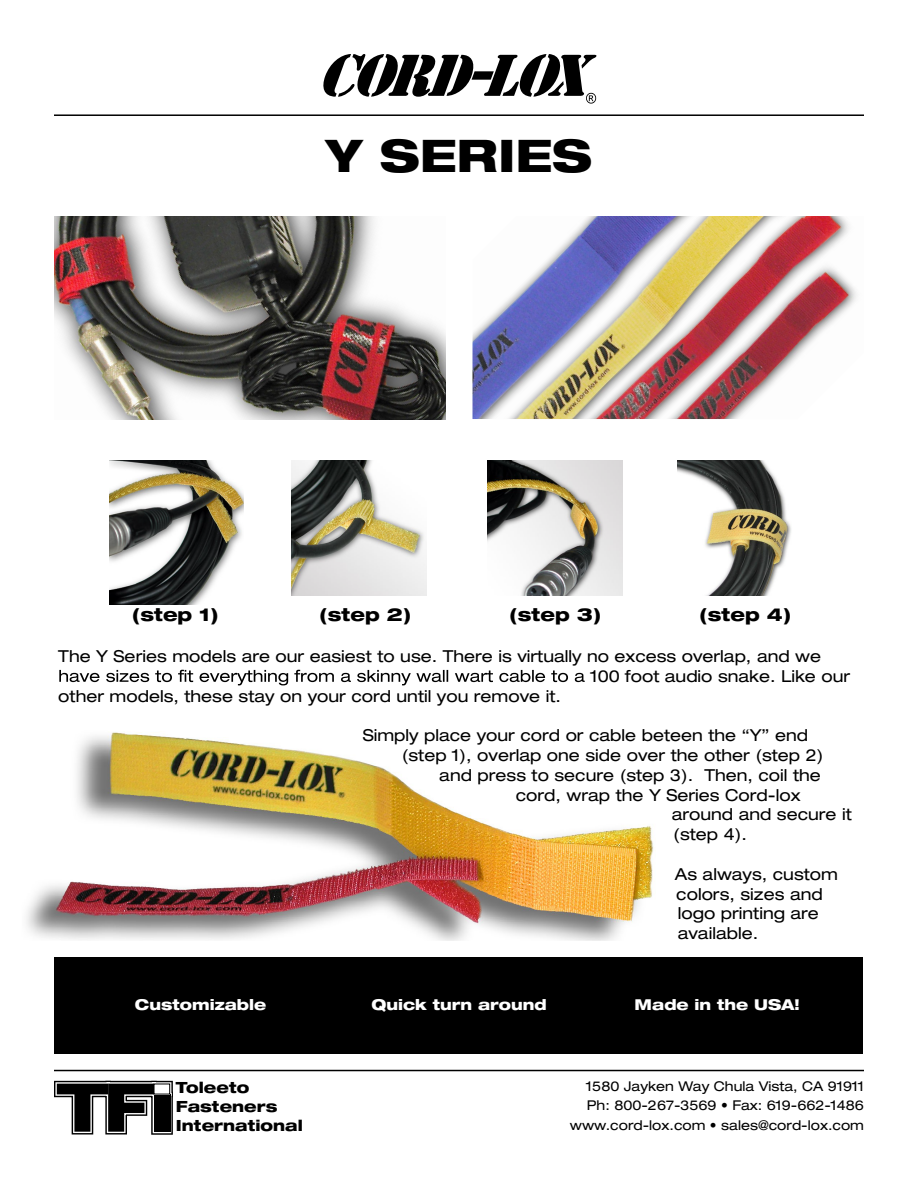
<style>
.page{position:relative;width:918px;height:1188px;background:#fff}
.page>*{position:absolute;margin:0;border:0;box-sizing:border-box;transform-origin:0 0}
.t1{font:800 expanded 45px "Helvetica Neue";color:#000}
.t2{font:800 expanded 18px "Helvetica Neue";color:#000}
.t3{font:expanded 16.5px/19.8px "Helvetica Neue";color:#000}
.t4{font:800 expanded 15.45px/18.6px "Helvetica Neue";color:#000}
.t5{font:800 expanded 15px "Helvetica Neue";color:#fff}
.t6{font:expanded 13.5px/19.5px "Helvetica Neue";color:#000;text-align:right}
</style>
<div class="page">
<img style="left:54px;top:216px;width:392px;height:203px">
<img style="left:472px;top:216px;width:385px;height:203px">
<svg style="left:323px;top:54px;width:274px;height:50px"></svg>
<svg style="left:54px;top:1081px;width:119px;height:54px"></svg>
<div style="left:154px;top:1094px;width:16px;height:38px;background:#000"></div>
<div style="left:154px;top:1084px;width:16px;height:10px;background:#fff"></div>
<hr style="left:54px;top:1070px;width:810px;height:1px;background:#000">
<hr style="left:54px;top:114px;width:810px;height:2px;background:#000">
<img style="left:488px;top:460px;width:135px;height:135px">
<img style="left:678px;top:460px;width:113px;height:135px">
<div style="left:55px;top:957px;width:808px;height:96px;background:#000"></div>
<img style="left:109px;top:461px;width:135px;height:144px">
<img style="left:292px;top:461px;width:135px;height:135px">
<img style="left:26px;top:732px;width:628px;height:209px">
<svg style="left:59px;top:670px;width:526px;height:15px"></svg>
<h1 class="t1" style="left:326px;top:127px;width:268px">Y SERIES</h1>
<p class="t2" style="left:132px;top:603px;width:89px">(step 1)</p>
<p class="t2" style="left:319px;top:603px;width:94px">(step 2)</p>
<p class="t3" style="left:58px;top:646px;width:764px">The Y Series models are our easiest to use. There is virtually no excess overlap, and we</p>
<p class="t3" style="left:590px;top:666px;width:261px">100 foot audio snake. Like our</p>
<p class="t3" style="left:58px;top:686px;width:504px">other models, these stay on your cord until you remove it.</p>
<p class="t3" style="left:363px;top:725px;width:447px">Simply place your cord or cable beteen the “Y” end</p>
<p class="t3" style="left:402px;top:745px;width:423px">(step 1), overlap one side over the other (step 2)</p>
<p class="t3" style="left:439px;top:765px;width:383px">and press to secure (step 3). Then, coil the</p>
<p class="t3" style="left:516px;top:785px;width:286px">cord, wrap the Y Series Cord-lox</p>
<p class="t3" style="left:672px;top:804px;width:182px">around and secure it</p>
<p class="t3" style="left:673px;top:824px;width:75px">(step 4).</p>
<p class="t3" style="left:675px;top:864px;width:165px">As always, custom colors, sizes and logo printing are available.</p>
<p class="t2" style="left:509px;top:603px;width:94px">(step 3)</p>
<p class="t2" style="left:699px;top:603px;width:94px">(step 4)</p>
<p class="t5" style="left:135px;top:995px;width:133px">Customizable</p>
<p class="t5" style="left:371px;top:995px;width:177px">Quick turn around</p>
<p class="t5" style="left:635px;top:995px;width:167px">Made in the USA!</p>
<p class="t4" style="left:176px;top:1078px;width:128px">Toleeto<br>Fasteners<br>International</p>
<p class="t6" style="left:570px;top:1076px;width:296px">1580 Jayken Way Chula Vista, CA 91911<br>Ph: 800-267-3569 • Fax: 619-662-1486 www.cord-lox.com • sales@cord-lox.com</p>
</div>
